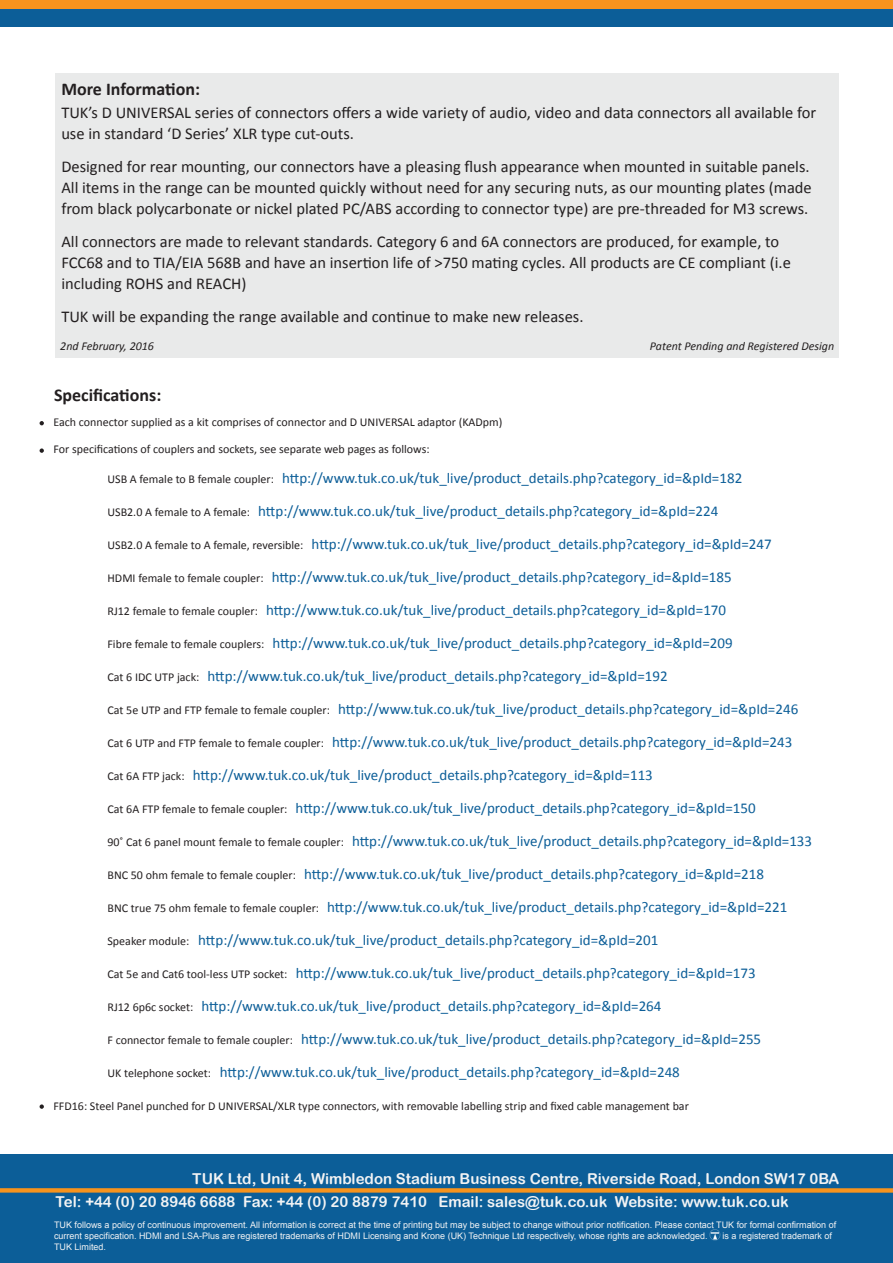
<style>
.page{position:relative;width:893px;height:1263px;background:#fff}
.page>*{position:absolute;margin:0;border:0;box-sizing:border-box;transform-origin:0 0}
.t1{font:700 18px "Calibri";color:#231f20}
.t2{font:16.5px/21px "Calibri";color:#231f20}
.t3{font:15px/33px "Calibri";color:#0c5e98}
.t4{font:15px/23.1px "Arial Rounded MT Bold";color:#f2f3f4}
.t5{font:12px "Calibri";color:#231f20}
.t6{font:italic 12px "Calibri";color:#231f20}
.t7{font:9px/10.8px "Arial";color:#f2f3f4}
.s1{font-size:12px;color:#231f20}
</style>
<div class="page">
<div style="left:0;top:9px;width:893px;height:17px;background:#0c5e98"></div>
<div style="left:0;top:0;width:893px;height:9px;background:#f7931d"></div>
<div style="left:0;top:1154px;width:893px;height:109px;background:#0c5e98"></div>
<div style="left:0;top:1188px;width:893px;height:5px;background:#f7931d"></div>
<svg style="left:710px;top:1230px;width:10px;height:10px"></svg>
<svg style="left:40px;top:421px;width:4px;height:4px"></svg>
<svg style="left:40px;top:448px;width:4px;height:5px"></svg>
<svg style="left:40px;top:1104px;width:4px;height:5px"></svg>
<div style="left:55px;top:73px;width:783px;height:284px;background:#e9eaea"></div>
<p class="t1" style="left:61px;top:77px;width:140px">More Information:</p>
<p class="t2" style="left:61px;top:102px;width:756px">TUK’s D UNIVERSAL series of connectors offers a wide variety of audio, video and data connectors all available for use in standard ‘D Series’ XLR type cut-outs.</p>
<p class="t2" style="left:61px;top:156px;width:752px">Designed for rear mounting, our connectors have a pleasing flush appearance when mounted in suitable panels.<br>All items in the range can be mounted quickly without need for any securing nuts, as our mounting plates (made from black polycarbonate or nickel plated PC/ABS according to connector type) are pre-threaded for M3 screws.</p>
<p class="t2" style="left:61px;top:231px;width:731px">All connectors are made to relevant standards. Category 6 and 6A connectors are produced, for example, to<br>FCC68 and to TIA/EIA 568B and have an insertion life of &gt;750 mating cycles. All products are CE compliant (i.e including ROHS and REACH)</p>
<p class="t2" style="left:61px;top:306px;width:524px">TUK will be expanding the range available and continue to make new releases.</p>
<p class="t6" style="left:60px;top:338px;width:95px">2nd February, 2016</p>
<p class="t6" style="left:650px;top:338px;width:186px">Patent Pending and Registered Design</p>
<p class="t1" style="left:54px;top:384px;width:109px">Specifications:</p>
<p class="t5" style="left:53px;top:415px;width:450px">Each connector supplied as a kit comprises of connector and D UNIVERSAL adaptor (KADpm)</p>
<p class="t5" style="left:53px;top:442px;width:378px">For specifications of couplers and sockets, see separate web pages as follows:</p>
<p class="t3" style="left:107px;top:462px;width:636px"><span class="s1">USB A female to B female coupler:</span> http://www.tuk.co.uk/tuk_live/product_details.php?category_id=&amp;pId=182<br><span class="s1">USB2.0 A female to A female:</span> http://www.tuk.co.uk/tuk_live/product_details.php?category_id=&amp;pId=224</p>
<p class="t3" style="left:107px;top:528px;width:666px"><span class="s1">USB2.0 A female to A female, reversible:</span> http://www.tuk.co.uk/tuk_live/product_details.php?category_id=&amp;pId=247</p>
<p class="t3" style="left:107px;top:561px;width:626px"><span class="s1">HDMI female to female coupler:</span> http://www.tuk.co.uk/tuk_live/product_details.php?category_id=&amp;pId=185</p>
<p class="t3" style="left:107px;top:594px;width:620px"><span class="s1">RJ12 female to female coupler:</span> http://www.tuk.co.uk/tuk_live/product_details.php?category_id=&amp;pId=170</p>
<p class="t3" style="left:107px;top:627px;width:627px"><span class="s1">Fibre female to female couplers:</span> http://www.tuk.co.uk/tuk_live/product_details.php?category_id=&amp;pId=209</p>
<p class="t3" style="left:107px;top:660px;width:562px"><span class="s1">Cat 6 IDC UTP jack:</span> http://www.tuk.co.uk/tuk_live/product_details.php?category_id=&amp;pId=192</p>
<p class="t3" style="left:107px;top:693px;width:692px"><span class="s1">Cat 5e UTP and FTP female to female coupler:</span> http://www.tuk.co.uk/tuk_live/product_details.php?category_id=&amp;pId=246</p>
<p class="t3" style="left:107px;top:726px;width:686px"><span class="s1">Cat 6 UTP and FTP female to female coupler:</span> http://www.tuk.co.uk/tuk_live/product_details.php?category_id=&amp;pId=243</p>
<p class="t3" style="left:107px;top:759px;width:547px"><span class="s1">Cat 6A FTP jack:</span> http://www.tuk.co.uk/tuk_live/product_details.php?category_id=&amp;pId=113</p>
<p class="t3" style="left:107px;top:792px;width:650px"><span class="s1">Cat 6A FTP female to female coupler:</span> http://www.tuk.co.uk/tuk_live/product_details.php?category_id=&amp;pId=150</p>
<p class="t3" style="left:107px;top:825px;width:706px"><span class="s1">90˚ Cat 6 panel mount female to female coupler:</span> http://www.tuk.co.uk/tuk_live/product_details.php?category_id=&amp;pId=133</p>
<p class="t3" style="left:107px;top:858px;width:658px"><span class="s1">BNC 50 ohm female to female coupler:</span> http://www.tuk.co.uk/tuk_live/product_details.php?category_id=&amp;pId=218</p>
<p class="t3" style="left:107px;top:891px;width:681px"><span class="s1">BNC true 75 ohm female to female coupler:</span> http://www.tuk.co.uk/tuk_live/product_details.php?category_id=&amp;pId=221<br><span class="s1">Speaker module:</span> http://www.tuk.co.uk/tuk_live/product_details.php?category_id=&amp;pId=201</p>
<p class="t3" style="left:107px;top:957px;width:650px"><span class="s1">Cat 5e and Cat6 tool-less UTP socket:</span> http://www.tuk.co.uk/tuk_live/product_details.php?category_id=&amp;pId=173</p>
<p class="t3" style="left:107px;top:990px;width:555px"><span class="s1">RJ12 6p6c socket:</span> http://www.tuk.co.uk/tuk_live/product_details.php?category_id=&amp;pId=264</p>
<p class="t3" style="left:107px;top:1023px;width:655px"><span class="s1">F connector female to female coupler:</span> http://www.tuk.co.uk/tuk_live/product_details.php?category_id=&amp;pId=255</p>
<p class="t3" style="left:107px;top:1056px;width:574px"><span class="s1">UK telephone socket:</span> http://www.tuk.co.uk/tuk_live/product_details.php?category_id=&amp;pId=248</p>
<p class="t5" style="left:53px;top:1098px;width:637px">FFD16: Steel Panel punched for D UNIVERSAL/XLR type connectors, with removable labelling strip and fixed cable management bar</p>
<p class="t4" style="left:55px;top:1166px;width:785px;text-indent:137px">TUK Ltd, Unit 4, Wimbledon Stadium Business Centre, Riverside Road, London SW17 0BA<br>Tel: +44 (0) 20 8946 6688 Fax: +44 (0) 20 8879 7410 Email: sales@tuk.co.uk Website: www.tuk.co.uk</p>
<p class="t7" style="left:54px;top:1220px;width:784px">TUK follows a policy of continuous improvement. All information is correct at the time of printing but may be subject to change without prior notification. Please contact TUK for formal confirmation of current specification. HDMI and LSA-Plus are registered trademarks of HDMI Licensing and Krone (UK) Technique Ltd respectively, whose rights are acknowledged.</p>
<p class="t7" style="left:722px;top:1230px;width:111px">is a registered trademark of</p>
<p class="t7" style="left:54px;top:1241px;width:54px">TUK Limited.</p>
</div>
